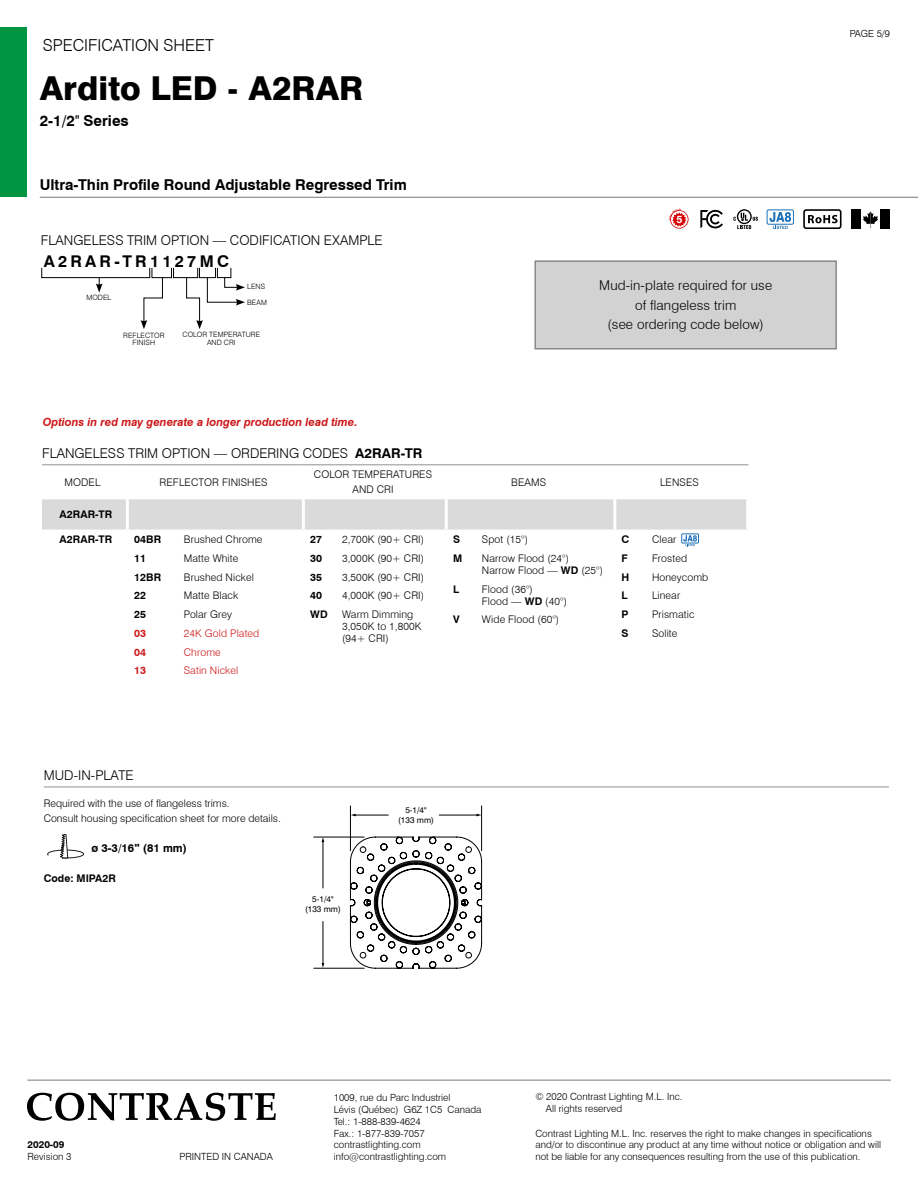
<style>
.page{position:relative;width:918px;height:1188px;background:#fff}
.page>*{position:absolute;margin:0;border:0;box-sizing:border-box;transform-origin:0 0}
.t1{font:800 33px "Swiss 721 BT";color:#000}
.t2{font:300 16.5px "Swiss 721 BT";color:#000}
.t3{font:700 16.2px "Swiss 721 BT";letter-spacing:.2em;color:#000}
.t4{font:700 15px "Swiss 721 BT";color:#000}
.t5{font:300 13.5px/19.5px "Swiss 721 BT";color:#000;text-align:center}
.t6{font:italic 700 11.25px "Swiss 721 BT";color:#cd1719}
.t7{font:700 11.25px "Swiss 721 BT";color:#000}
.t8{font:700 10.65px "Swiss 721 BT";color:#fff}
.t9{font:300 10.5px/18.8px "Swiss 721 BT";letter-spacing:.01em;color:#000}
.t10{font:700 10.5px/18.8px "Swiss 721 BT";letter-spacing:.01em;color:#000}
.t11{font:300 10.5px/18.8px "Swiss 721 BT";letter-spacing:.01em;color:#cd1719}
.t12{font:700 10.5px/18.8px "Swiss 721 BT";color:#cd1719;text-align:justify}
.t13{font:300 9.9px/11.9px "Swiss 721 BT";color:#000}
.t14{font:700 9.9px "Swiss 721 BT";color:#000}
.t15{font:300 9.75px "Swiss 721 BT";color:#000}
.t16{font:8.4px/10.1px "Swiss 721 BT";color:#000;text-align:center}
.t17{font:300 7.35px/7.4px "Swiss 721 BT";letter-spacing:.01em;color:#000;text-align:center}
.s1{font-family:"Arial Narrow";font-weight:400}
.s2{font-weight:700}
.s3{font-family:"Arial"}
</style>
<div class="page">
<div style="left:0;top:27px;width:27px;height:170px;background:#009641"></div>
<hr style="left:40px;top:197px;width:878px;height:1px;background:#878787">
<hr style="left:27px;top:1080px;width:864px;height:1px;background:#878787">
<svg style="left:27px;top:1093px;width:249px;height:28px"></svg>
<div style="left:535px;top:261px;width:301px;height:88px;background:#d2d2d2"></div>
<div style="left:535px;top:260px;width:302px;height:89px;border:1px solid #807c7a"></div>
<hr style="left:44px;top:786px;width:845px;height:2px;background:#9d9d9c">
<svg style="left:350px;top:836px;width:132px;height:133px"></svg>
<hr style="left:350px;top:806px;width:1px;height:45px;background:#000">
<hr style="left:481px;top:806px;width:1px;height:45px;background:#000">
<hr style="left:439px;top:815px;width:38px;height:1px;background:#000">
<hr style="left:355px;top:815px;width:33px;height:1px;background:#000">
<hr style="left:314px;top:968px;width:50px;height:1px;background:#000">
<hr style="left:314px;top:837px;width:50px;height:1px;background:#000">
<hr style="left:323px;top:841px;width:1px;height:47px;background:#000">
<hr style="left:323px;top:922px;width:1px;height:42px;background:#000">
<svg style="left:47px;top:834px;width:37px;height:24px"></svg>
<svg style="left:41px;top:267px;width:204px;height:62px"></svg>
<hr style="left:42px;top:464px;width:85px;height:1px;background:#9d9d9c">
<hr style="left:127px;top:464px;width:50px;height:1px;background:#9d9d9c">
<hr style="left:177px;top:464px;width:126px;height:1px;background:#9d9d9c">
<hr style="left:303px;top:464px;width:32px;height:1px;background:#9d9d9c">
<hr style="left:335px;top:464px;width:111px;height:1px;background:#9d9d9c">
<svg style="left:446px;top:464px;width:29px;height:1px"></svg>
<hr style="left:475px;top:464px;width:140px;height:1px;background:#9d9d9c">
<hr style="left:615px;top:464px;width:30px;height:1px;background:#9d9d9c">
<hr style="left:645px;top:464px;width:103px;height:1px;background:#9d9d9c">
<svg style="left:42px;top:499px;width:705px;height:47px"></svg>
<div style="left:880px;top:209px;width:10px;height:20px;background:#000"></div>
<div style="left:851px;top:209px;width:10px;height:20px;background:#000"></div>
<svg style="left:863px;top:211px;width:15px;height:17px"></svg>
<svg style="left:737px;top:209px;width:15px;height:15px"></svg>
<svg style="left:738px;top:211px;width:12px;height:12px"></svg>
<svg style="left:733px;top:213px;width:25px;height:16px"></svg>
<div style="left:767px;top:209px;width:27px;height:16px;border:1px solid #1d71b8;border-radius:2px"></div>
<svg style="left:770px;top:212px;width:21px;height:17px"></svg>
<div style="left:803px;top:209px;width:39px;height:20px;border:2px solid #000;border-radius:2px"></div>
<svg style="left:808px;top:215px;width:30px;height:8px"></svg>
<svg style="left:700px;top:209px;width:23px;height:20px"></svg>
<svg style="left:670px;top:210px;width:19px;height:19px"></svg>
<h2 class="t2" style="left:43px;top:35px;width:173px">SPECIFICATION SHEET</h2>
<h1 class="t1" style="left:40px;top:68px;width:325px">Ardito LED - A2RAR</h1>
<h3 class="t4" style="left:40px;top:111px;width:91px">2-1/2<span class="s1">"</span> Series</h3>
<h3 class="t4" style="left:40px;top:174px;width:369px">Ultra-Thin Profile Round Adjustable Regressed Trim</h3>
<h3 class="t5" style="left:41px;top:230px;width:343px">FLANGELESS TRIM OPTION — CODIFICATION EXAMPLE</h3>
<h3 class="t3" style="left:44px;top:250px;width:187px">A2RAR-TR1127MC</h3>
<p class="t17" style="left:86px;top:293px;width:27px">MODEL</p>
<p class="t17" style="left:123px;top:331px;width:43px">REFLECTOR<br>FINISH</p>
<p class="t17" style="left:247px;top:279px;width:21px;line-height:15.6px;text-align:left">LENS<br>BEAM</p>
<p class="t17" style="left:183px;top:331px;width:79px">COLOR TEMPERATURE<br>AND CRI</p>
<p class="t6" style="left:43px;top:414px;width:316px">Options in red may generate a longer production lead time.</p>
<p class="t8" style="left:676px;top:213px;width:8px">5</p>
<h3 class="t5" style="left:599px;top:276px;width:174px">Mud-in-plate required for use of flangeless trim<br>(see ordering code below)</h3>
<h3 class="t5" style="left:42px;top:444px;width:382px">FLANGELESS TRIM OPTION — ORDERING CODES <span class="s2">A2RAR-TR</span></h3>
<p class="t9" style="left:64px;top:473px;width:38px">MODEL</p>
<p class="t9" style="left:160px;top:473px;width:109px">REFLECTOR FINISHES</p>
<p class="t9" style="left:314px;top:467px;width:120px;line-height:15px;text-align:center">COLOR TEMPERATURES<br>AND CRI</p>
<p class="t9" style="left:511px;top:473px;width:36px">BEAMS</p>
<p class="t9" style="left:660px;top:473px;width:40px">LENSES</p>
<p class="t10" style="left:59px;top:505px;width:54px">A2RAR-TR</p>
<p class="t10" style="left:59px;top:530px;width:54px">A2RAR-TR</p>
<p class="t10" style="left:134px;top:530px;width:29px">04BR<br>11<br>12BR<br>22<br>25</p>
<p class="t12" style="left:134px;top:623px;width:14px">03<br>04<br>13</p>
<p class="t9" style="left:184px;top:530px;width:80px">Brushed Chrome<br>Matte White<br>Brushed Nickel<br>Matte Black<br>Polar Grey</p>
<p class="t11" style="left:184px;top:624px;width:77px">24K Gold Plated<br>Chrome<br>Satin Nickel</p>
<p class="t10" style="left:310px;top:530px;width:19px">27<br>30<br>35<br>40<br>WD</p>
<p class="t9" style="left:342px;top:530px;width:84px;text-align:justify">2,700K (90+ CRI)<br>3,000K (90+ CRI)<br>3,500K (90+ CRI)<br>4,000K (90+ CRI)<br>Warm Dimming</p>
<p class="t9" style="left:342px;top:620px;width:81px;line-height:12px">3,050K to 1,800K (94+ CRI)</p>
<p class="t9" style="left:482px;top:530px;width:89px">Spot (15°)<br>Narrow Flood (24°)</p>
<p class="t9" style="left:482px;top:561px;width:123px">Narrow Flood — <span class="s2">WD</span> (25°)<br>Flood (36°)</p>
<p class="t9" style="left:482px;top:592px;width:87px">Flood — <span class="s2">WD</span> (40°)<br>Wide Flood (60°)</p>
<p class="t10" style="left:622px;top:530px;width:9px">C<br>F<br>H<br>L<br>P<br>S</p>
<p class="t9" style="left:652px;top:530px;width:58px">Clear<br>Frosted<br>Honeycomb<br>Linear<br>Prismatic<br>Solite</p>
<p class="t10" style="left:453px;top:530px;width:11px">S<br>M</p>
<p class="t10" style="left:453px;top:579px;width:8px">L</p>
<p class="t10" style="left:453px;top:610px;width:8px">V</p>
<h3 class="t5" style="left:44px;top:766px;width:91px">MUD-IN-PLATE</h3>
<p class="t9" style="left:44px;top:796px;width:239px;line-height:15px">Required with the use of flangeless trims.<br>Consult housing specification sheet for more details.</p>
<p class="t7" style="left:91px;top:840px;width:97px">ø 3-3/16<span class="s3">"</span> (81 mm)</p>
<p class="t10" style="left:44px;top:869px;width:74px">Code: MIPA2R</p>
<p class="t16" style="left:305px;top:894px;width:37px">5-1/4" (133 mm)</p>
<p class="t16" style="left:398px;top:805px;width:37px">5-1/4" (133 mm)</p>
<p class="t15" style="left:850px;top:28px;width:42px">PAGE 5/9</p>
<p class="t14" style="left:28px;top:1138px;width:38px">2020-09</p>
<p class="t13" style="left:28px;top:1151px;width:45px">Revision 3</p>
<p class="t13" style="left:179px;top:1151px;width:95px">PRINTED IN CANADA</p>
<p class="t13" style="left:334px;top:1091px;width:149px">1009, rue du Parc Industriel<br>Lévis (Québec) G6Z 1C5 Canada<br>Tel.: 1-888-839-4624<br>Fax.: 1-877-839-7057 contrastlighting.com info@contrastlighting.com</p>
<p class="t13" style="left:546px;top:1090px;width:138px;text-indent:-11px">© 2020 Contrast Lighting M.L. Inc.<br>All rights reserved</p>
<p class="t13" style="left:535px;top:1127px;width:347px">Contrast Lighting M.L. Inc. reserves the right to make changes in specifications and/or to discontinue any product at any time without notice or obligation and will not be liable for any consequences resulting from the use of this publication.</p>
</div>
